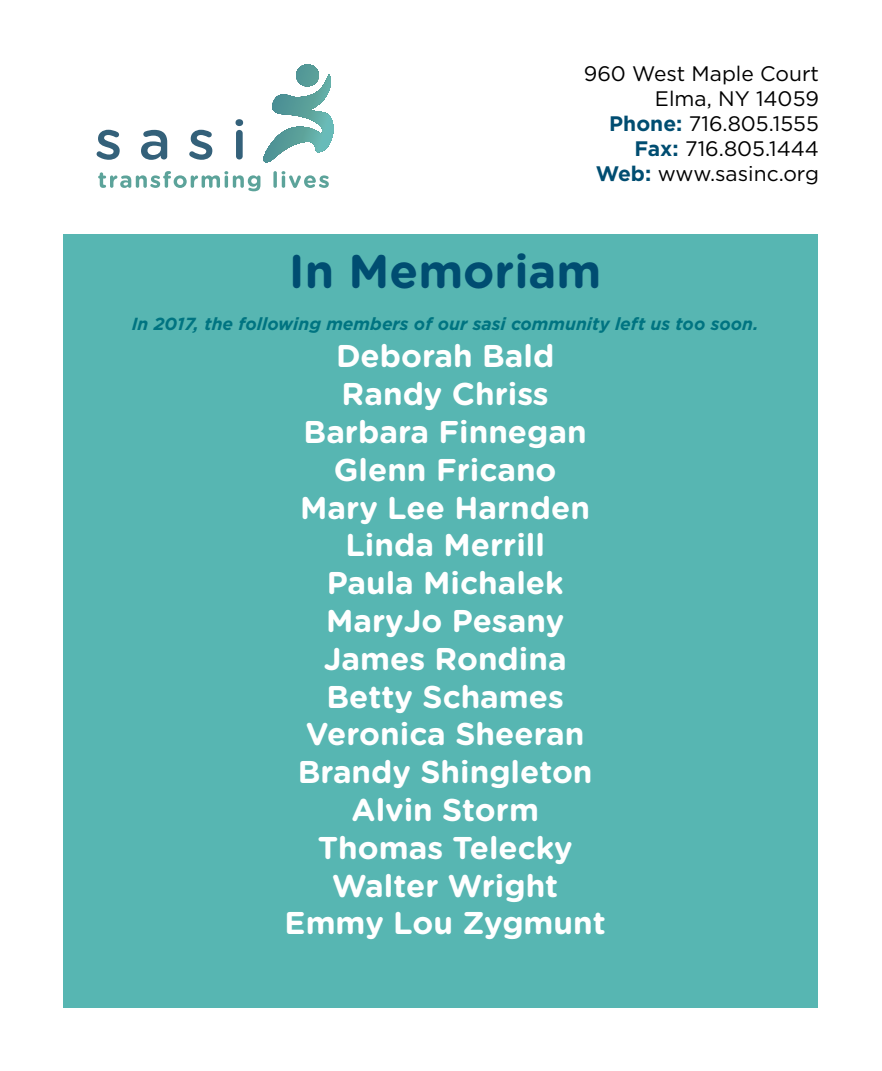
<style>
.page{position:relative;width:882px;height:1071px;background:#fff}
.page>*{position:absolute;margin:0;border:0;box-sizing:border-box;transform-origin:0 0}
.t1{font:700 47.25px "Gotham Rounded";color:#004d71}
.t2{font:700 31.5px/37.8px "Gotham Rounded";color:#fff;text-align:center}
.t3{font:21px/25.2px "Gotham HTF";color:#000;text-align:right}
.t4{font:italic 700 17.5px "Gotham HTF";color:#007481}
.s1{font-weight:700;color:#004d71}
</style>
<div class="page">
<svg style="left:97px;top:64px;width:237px;height:127px"></svg>
<div style="left:64px;top:234px;width:754px;height:773px;background:#57b6b2"></div>
<p class="t3" style="left:584px;top:60px;width:237px">960 West Maple Court<br>Elma, NY 14059<br><span class="s1">Phone:</span> 716.805.1555<br><span class="s1">Fax:</span> 716.805.1444<br><span class="s1">Web:</span> www.sasinc.org</p>
<h1 class="t1" style="left:289px;top:236px;width:314px">In Memoriam</h1>
<p class="t4" style="left:132px;top:313px;width:628px">In 2017, the following members of our sasi community left us too soon.</p>
<p class="t2" style="left:285px;top:336px;width:323px">Deborah Bald<br>Randy Chriss<br>Barbara Finnegan<br>Glenn Fricano<br>Mary Lee Harnden<br>Linda Merrill<br>Paula Michalek<br>MaryJo Pesany<br>James Rondina<br>Betty Schames<br>Veronica Sheeran<br>Brandy Shingleton<br>Alvin Storm<br>Thomas Telecky<br>Walter Wright<br>Emmy Lou Zygmunt</p>
</div>
